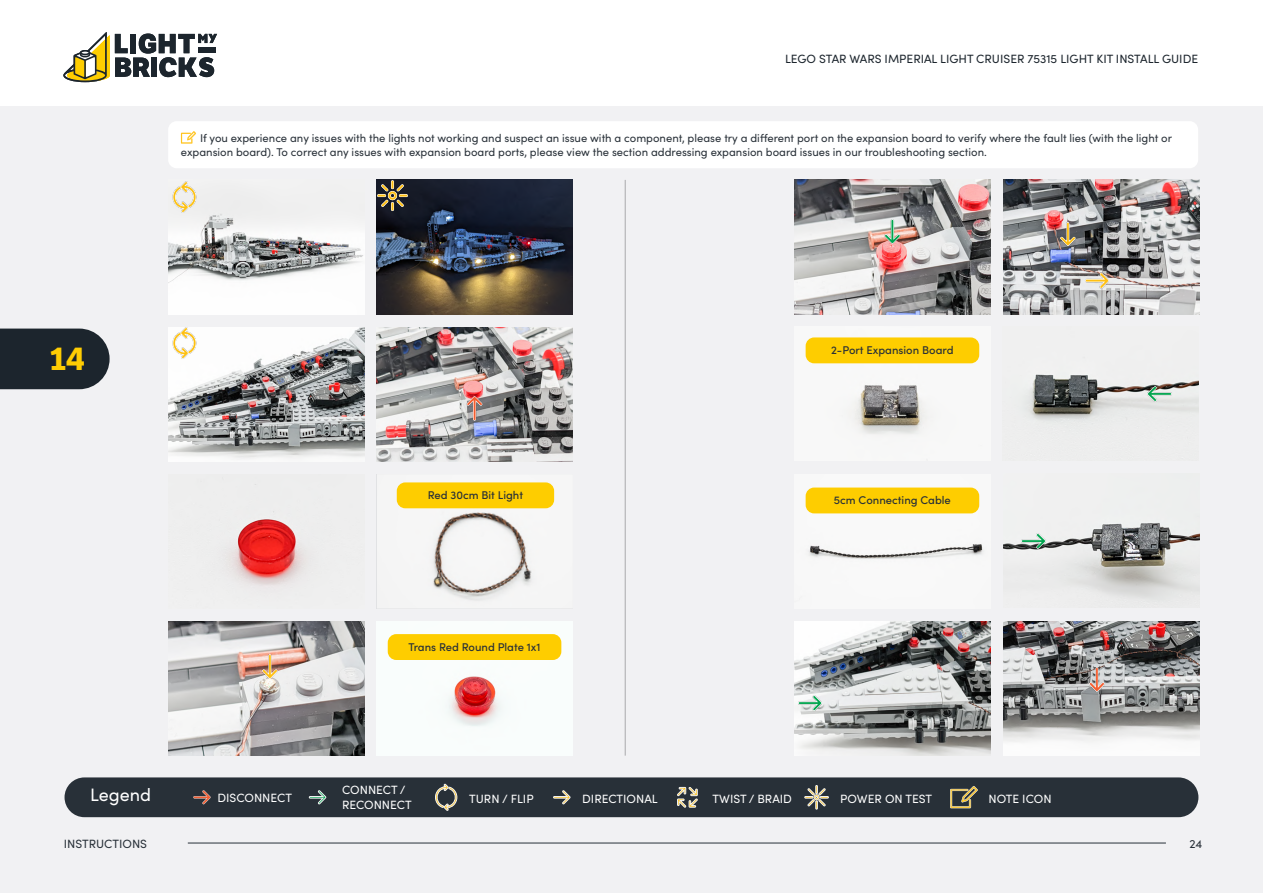
<style>
.page{position:relative;width:1263px;height:893px;background:#fff}
.page>*{position:absolute;margin:0;border:0;box-sizing:border-box;transform-origin:0 0}
.t1{font:700 31.5px "LFT Etica";color:#ffcd03}
.t2{font:18px "Sofia Pro";color:#fff}
.t3{font:12px/14.4px "Sofia Pro";color:#fff}
.t4{font:12px "Sofia Pro";color:#1c252d}
.t5{font:12px "Sofia Pro";color:#283038}
.t6{font:11.25px/13.5px "Sofia Pro";color:#283038}
.t7{font:500 11.25px "Sofia Pro";color:#283038}
</style>
<div class="page">
<svg style="left:63px;top:32px;width:154px;height:50px"></svg>
<div style="left:0;top:106px;width:1263px;height:787px;background:#f1f1f3"></div>
<hr style="left:188px;top:843px;width:978px;height:1px;background:#283038">
<img style="left:168px;top:214px;width:196px;height:100px">
<img style="left:794px;top:180px;width:196px;height:134px">
<img style="left:377px;top:180px;width:196px;height:134px">
<img style="left:1003px;top:180px;width:196px;height:134px">
<img style="left:168px;top:327px;width:196px;height:134px">
<img style="left:794px;top:621px;width:196px;height:135px">
<img style="left:377px;top:327px;width:196px;height:134px">
<img style="left:1003px;top:621px;width:196px;height:135px">
<img style="left:222px;top:477px;width:90px;height:111px">
<img style="left:168px;top:621px;width:196px;height:135px">
<div style="left:0;top:329px;width:110px;height:60px;background:#1c252d"></div>
<hr style="left:625px;top:180px;width:1px;height:576px;background:#000">
<div style="left:65px;top:777px;width:1133px;height:40px;background:#283038;border-radius:20px"></div>
<svg style="left:193px;top:790px;width:18px;height:14px"></svg>
<svg style="left:309px;top:790px;width:17px;height:14px"></svg>
<svg style="left:553px;top:790px;width:17px;height:14px"></svg>
<svg style="left:435px;top:784px;width:23px;height:27px"></svg>
<svg style="left:677px;top:787px;width:21px;height:21px"></svg>
<svg style="left:804px;top:785px;width:25px;height:24px"></svg>
<svg style="left:950px;top:786px;width:28px;height:22px"></svg>
<div style="left:168px;top:121px;width:1030px;height:47px;background:#fff;border-radius:9px"></div>
<svg style="left:181px;top:131px;width:15px;height:13px"></svg>
<img style="left:168px;top:328px;width:32px;height:31px">
<img style="left:172px;top:181px;width:25px;height:32px">
<img style="left:377px;top:180px;width:31px;height:31px">
<img style="left:1052px;top:218px;width:32px;height:31px">
<img style="left:1081px;top:265px;width:32px;height:31px">
<img style="left:254px;top:651px;width:32px;height:31px">
<img style="left:1081px;top:664px;width:32px;height:31px">
<img style="left:459px;top:393px;width:31px;height:31px">
<img style="left:794px;top:687px;width:32px;height:31px">
<img style="left:877px;top:216px;width:31px;height:31px">
<img style="left:396px;top:482px;width:159px;height:118px">
<div style="left:397px;top:482px;width:157px;height:26px;background:#fecd00;border-radius:9px"></div>
<img style="left:377px;top:621px;width:195px;height:135px">
<div style="left:388px;top:634px;width:173px;height:26px;background:#fecd00;border-radius:9px"></div>
<img style="left:1003px;top:523px;width:196px;height:85px">
<img style="left:1024px;top:374px;width:174px;height:64px">
<img style="left:805px;top:487px;width:178px;height:72px">
<div style="left:806px;top:488px;width:173px;height:25px;background:#fecd00;border-radius:9px"></div>
<img style="left:805px;top:337px;width:175px;height:96px">
<div style="left:806px;top:337px;width:173px;height:26px;background:#fecd00;border-radius:9px"></div>
<img style="left:1018px;top:525px;width:31px;height:31px">
<img style="left:1144px;top:378px;width:31px;height:31px">
<p class="t4" style="left:785px;top:50px;width:415px">LEGO STAR WARS IMPERIAL LIGHT CRUISER 75315 LIGHT KIT INSTALL GUIDE</p>
<h1 class="t1" style="left:50px;top:340px;width:37px">14</h1>
<p class="t6" style="left:181px;top:131px;width:993px;text-indent:19px">If you experience any issues with the lights not working and suspect an issue with a component, please try a different port on the expansion board to verify where the fault lies (with the light or expansion board). To correct any issues with expansion board ports, please view the section addressing expansion board issues in our troubleshooting section.</p>
<p class="t7" style="left:428px;top:487px;width:97px">Red 30cm Bit Light</p>
<p class="t7" style="left:408px;top:638px;width:134px">Trans Red Round Plate 1x1</p>
<p class="t7" style="left:831px;top:342px;width:124px">2-Port Expansion Board</p>
<p class="t7" style="left:834px;top:492px;width:118px">5cm Connecting Cable</p>
<h2 class="t2" style="left:90px;top:781px;width:62px">Legend</h2>
<p class="t3" style="left:217px;top:790px;width:76px">DISCONNECT</p>
<p class="t3" style="left:342px;top:782px;width:71px">CONNECT /<br>RECONNECT</p>
<p class="t3" style="left:469px;top:791px;width:66px">TURN / FLIP</p>
<p class="t3" style="left:582px;top:791px;width:77px">DIRECTIONAL</p>
<p class="t3" style="left:713px;top:791px;width:81px">TWIST / BRAID</p>
<p class="t3" style="left:840px;top:791px;width:93px">POWER ON TEST</p>
<p class="t3" style="left:988px;top:791px;width:65px">NOTE ICON</p>
<p class="t5" style="left:64px;top:835px;width:85px">INSTRUCTIONS</p>
<p class="t5" style="left:1189px;top:835px;width:15px">24</p>
</div>
